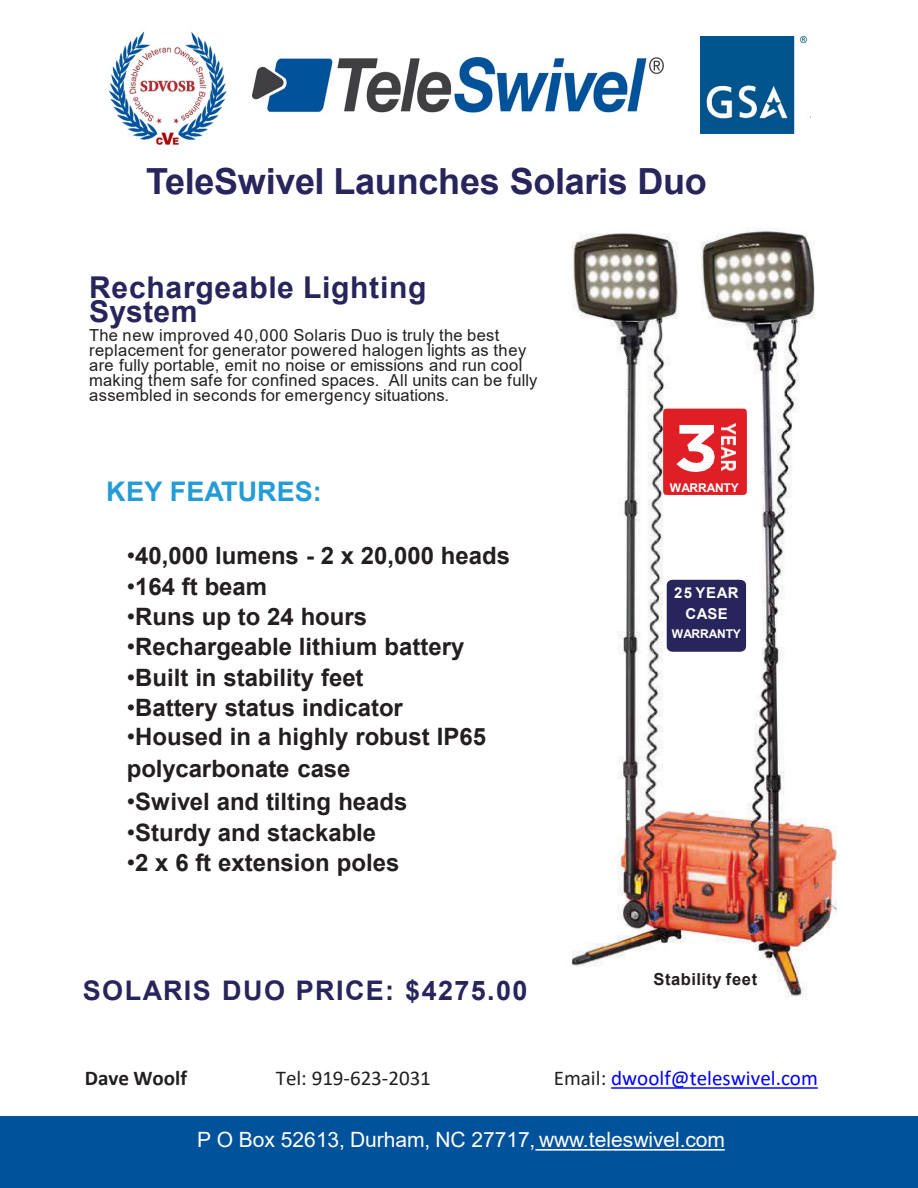
<style>
.page{position:relative;width:918px;height:1188px;background:#fff}
.page>*{position:absolute;margin:0;border:0;box-sizing:border-box;transform-origin:0 0}
.t1{font:700 36px "Arial";letter-spacing:-.01em;color:#28255c}
.t2{font:700 30px/24px "Arial";letter-spacing:.025em;color:#28255c}
.t3{font:700 27px "Arial";letter-spacing:.05em;color:#28255c}
.t4{font:700 27px "Arial";color:#249cd7}
.t5{font:700 24px/32.1px "Arial";color:#231f20}
.t6{font:21px "Arial";color:#fff}
.t7{font:21px "Calibri";color:#00f}
.t8{font:21px "Calibri";letter-spacing:-.005em;color:#231f20}
.t9{font:700 21px "Calibri";color:#231f20}
.t10{font:16.5px/15px "Arial";letter-spacing:.02em;color:#231f20}
.t11{font:700 16.5px "Arial";letter-spacing:.03em;color:#231f20}
.t12{font:700 15px "Arial";letter-spacing:.025em;color:#fff}
.t13{font:700 12px "Arial";letter-spacing:-.005em;color:#fff}
.s1{font-weight:400}
.s2{color:#231f20}
</style>
<div class="page">
<div style="left:0;top:1116px;width:918px;height:72px;background:#00529b"></div>
<svg style="left:535px;top:1149px;width:190px;height:2px"></svg>
<svg style="left:611px;top:1087px;width:207px;height:2px"></svg>
<img style="left:253px;top:58px;width:410px;height:55px">
<img style="left:108px;top:31px;width:119px;height:115px">
<img style="left:700px;top:36px;width:108px;height:98px">
<img style="left:571px;top:231px;width:266px;height:766px">
<svg style="left:679px;top:676px;width:25px;height:32px"></svg>
<svg style="left:663px;top:409px;width:84px;height:86px;background:#e44248"></svg>
<img style="left:721px;top:423px;width:14px;height:48px">
<div style="left:667px;top:580px;width:79px;height:72px;background:#28255c"></div>
<p class="t1" style="left:146px;top:156px;width:562px">TeleSwivel Launches Solaris Duo</p>
<p class="t2" style="left:89px;top:276px;width:339px">Rechargeable Lighting<br>System</p>
<p class="t10" style="left:89px;top:327px;width:450px">The new improved 40,000 Solaris Duo is truly the best replacement for generator powered halogen lights as they are fully portable, emit no noise or emissions and run cool making them safe for confined spaces. All units can be fully assembled in seconds for emergency situations.</p>
<p class="t4" style="left:106px;top:473px;width:217px">KEY FEATURES:</p>
<p class="t5" style="left:127px;top:540px;width:385px"><span class="s1">•</span>40,000 lumens - 2 x 20,000 heads</p>
<p class="t5" style="left:127px;top:570px;width:142px"><span class="s1">•</span>164 ft beam</p>
<p class="t5" style="left:127px;top:601px;width:242px"><span class="s1">•</span>Runs up to 24 hours</p>
<p class="t5" style="left:127px;top:631px;width:339px"><span class="s1">•</span>Rechargeable lithium battery</p>
<p class="t5" style="left:127px;top:661px;width:238px"><span class="s1">•</span>Built in stability feet</p>
<p class="t5" style="left:127px;top:692px;width:278px"><span class="s1">•</span>Battery status indicator</p>
<p class="t5" style="left:127px;top:721px;width:361px"><span class="s1">•</span>Housed in a highly robust IP65 polycarbonate case</p>
<p class="t5" style="left:127px;top:786px;width:282px"><span class="s1">•</span>Swivel and tilting heads</p>
<p class="t5" style="left:127px;top:816px;width:251px"><span class="s1">•</span>Sturdy and stackable</p>
<p class="t5" style="left:127px;top:847px;width:274px"><span class="s1">•</span>2 x 6 ft extension poles</p>
<p class="t3" style="left:83px;top:971px;width:446px">SOLARIS DUO PRICE: $4275.00</p>
<p class="t13" style="left:670px;top:480px;width:71px">WARRANTY</p>
<p class="t12" style="left:674px;top:582px;width:66px">25 YEAR</p>
<p class="t12" style="left:686px;top:603px;width:44px">CASE</p>
<p class="t13" style="left:672px;top:625px;width:71px">WARRANTY</p>
<p class="t11" style="left:654px;top:968px;width:105px">Stability feet</p>
<p class="t9" style="left:85px;top:1063px;width:104px">Dave Woolf</p>
<p class="t8" style="left:276px;top:1063px;width:157px">Tel: 919-623-2031</p>
<p class="t7" style="left:554px;top:1063px;width:265px"><span class="s2">Email:</span> dwoolf@teleswivel.com</p>
<p class="t6" style="left:197px;top:1125px;width:529px">P O Box 52613, Durham, NC 27717, www.teleswivel.com</p>
</div>
